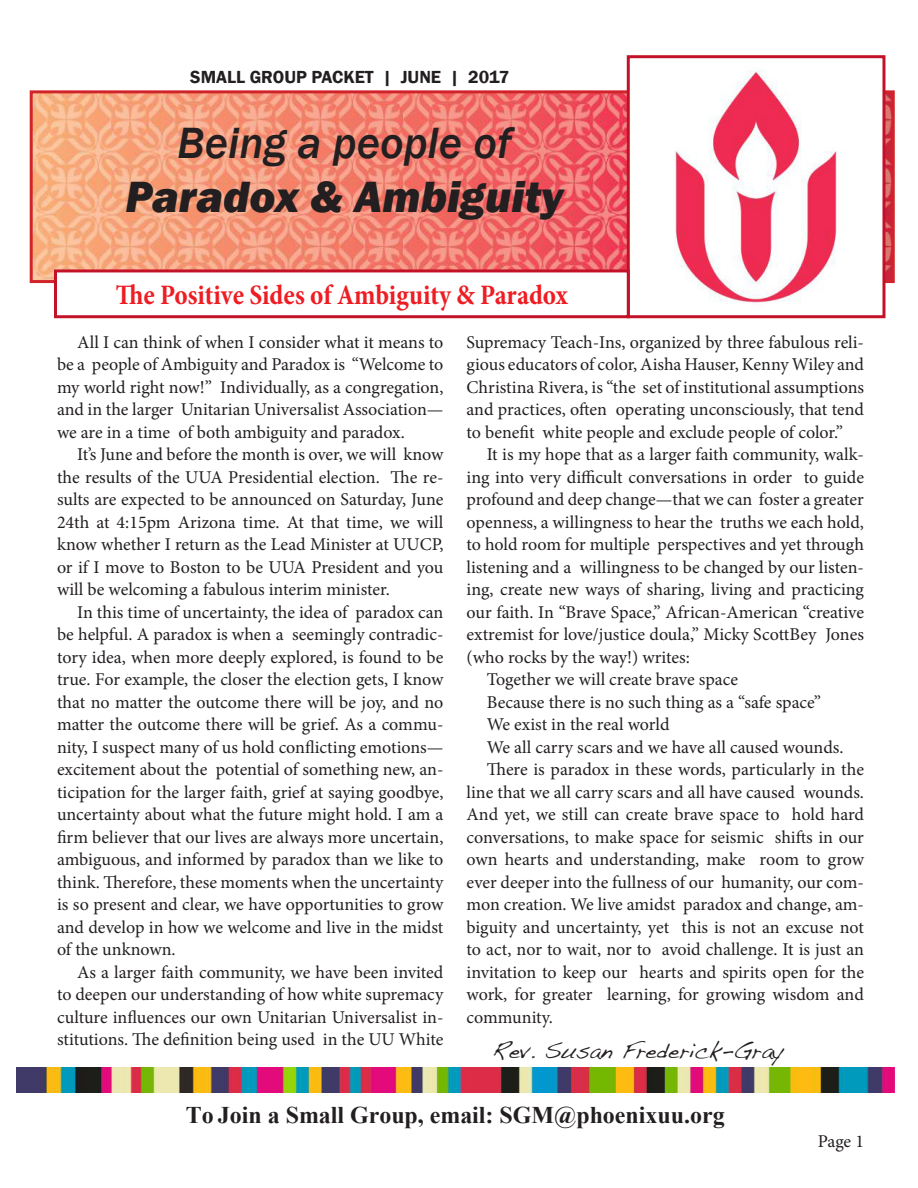
<style>
.page{position:relative;width:918px;height:1188px;background:#fff}
.page>*{position:absolute;margin:0;border:0;box-sizing:border-box;transform-origin:0 0}
.t1{font:italic 800 45px "Franklin Gothic";color:#231f20}
.t2{font:italic 500 45px "Franklin Gothic";color:#231f20}
.t3{font:700 condensed 28.5px "Minion Pro";letter-spacing:-.005em;color:#ee1d23;scale:.96 1}
.t4{font:700 24px "Times New Roman";color:#231f20}
.t5{font:22.5px "Handwriting Dakota";color:#231f20}
.t6{font:18px/22.5px "Minion Pro";letter-spacing:-.005em;color:#231f20;text-align:justify}
.t7{font:600 18px "Franklin Gothic";color:#231f20}
</style>
<div class="page">
<img style="left:34px;top:94px;width:857px;height:185px">
<div style="left:30px;top:90px;width:865px;height:193px;border:3px solid #d1232a"></div>
<img style="left:631px;top:70px;width:250px;height:233px">
<div style="left:627px;top:55px;width:258px;height:263px;border:3px solid #c31228"></div>
<img style="left:17px;top:1068px;width:878px;height:24px">
<div style="left:56px;top:271px;width:572px;height:46px;background:#fff"></div>
<div style="left:54px;top:269px;width:576px;height:49px;border:3px solid #c31228"></div>
<p class="t7" style="left:190px;top:66px;width:321px">SMALL GROUP PACKET | JUNE | 2017</p>
<h1 class="t2" style="left:177px;top:115px;width:335px">Being a people of</h1>
<h1 class="t1" style="left:126px;top:167px;width:439px">Paradox &amp; Ambiguity</h1>
<p class="t3" style="left:116px;top:275px;width:472px">The Positive Sides of Ambiguity &amp; Paradox</p>
<p class="t6" style="left:57px;top:331px;width:388px;text-indent:20px">All I can think of when I consider what it means to be a people of Ambiguity and Paradox is “Welcome to my world right now!” Individually, as a congregation, and in the larger Unitarian Universalist Association— we are in a time of both ambiguity and paradox.</p>
<p class="t6" style="left:57px;top:443px;width:388px;text-indent:20px">It’s June and before the month is over, we will know the results of the UUA Presidential election. The re&shy;sults are expected to be announced on Saturday, June 24th at 4:15pm Arizona time. At that time, we will know whether I return as the Lead Minister at UUCP, or if I move to Boston to be UUA President and you will be welcoming a fabulous interim minister.</p>
<p class="t6" style="left:57px;top:601px;width:388px;text-indent:20px">In this time of uncertainty, the idea of paradox can be helpful. A paradox is when a seemingly contradic&shy;tory idea, when more deeply explored, is found to be true. For example, the closer the election gets, I know that no matter the outcome there will be joy, and no matter the outcome there will be grief. As a commu&shy;nity, I suspect many of us hold conflicting emotions— excitement about the potential of something new, an&shy;ticipation for the larger faith, grief at saying goodbye, uncertainty about what the future might hold. I am a firm believer that our lives are always more uncertain, ambiguous, and informed by paradox than we like to think. Therefore, these moments when the uncertainty is so present and clear, we have opportunities to grow and develop in how we welcome and live in the midst of the unknown.</p>
<p class="t6" style="left:57px;top:961px;width:388px;text-indent:20px">As a larger faith community, we have been invited to deepen our understanding of how white supremacy culture influences our own Unitarian Universalist in&shy;stitutions. The definition being used in the UU White</p>
<p class="t6" style="left:467px;top:331px;width:399px">Supremacy Teach-Ins, organized by three fabulous reli&shy;gious educators of color, Aisha Hauser, Kenny Wiley and Christina Rivera, is “the set of institutional assumptions and practices, often operating unconsciously, that tend to benefit white people and exclude people of color.”</p>
<p class="t6" style="left:467px;top:443px;width:399px;text-indent:20px">It is my hope that as a larger faith community, walk&shy;ing into very difficult conversations in order to guide profound and deep change—that we can foster a greater openness, a willingness to hear the truths we each hold, to hold room for multiple perspectives and yet through listening and a willingness to be changed by our listen&shy;ing, create new ways of sharing, living and practicing our faith. In “Brave Space,” African-American “creative extremist for love/justice doula,” Micky ScottBey Jones (who rocks by the way!) writes:</p>
<p class="t6" style="left:487px;top:668px;width:253px">Together we will create brave space</p>
<p class="t6" style="left:487px;top:691px;width:336px">Because there is no such thing as a “safe space”</p>
<p class="t6" style="left:487px;top:713px;width:184px">We exist in the real world</p>
<p class="t6" style="left:487px;top:736px;width:358px">We all carry scars and we have all caused wounds.</p>
<p class="t6" style="left:467px;top:758px;width:399px;text-indent:20px">There is paradox in these words, particularly in the line that we all carry scars and all have caused wounds.<br>And yet, we still can create brave space to hold hard conversations, to make space for seismic shifts in our own hearts and understanding, make room to grow ever deeper into the fullness of our humanity, our com&shy;mon creation. We live amidst paradox and change, am&shy;biguity and uncertainty, yet this is not an excuse not to act, nor to wait, nor to avoid challenge. It is just an invitation to keep our hearts and spirits open for the work, for greater learning, for growing wisdom and community.</p>
<p class="t5" style="left:492px;top:1037px;width:292px">Rev. Susan Frederick-Gray</p>
<h3 class="t4" style="left:186px;top:1099px;width:540px">To Join a Small Group, email: SGM@phoenixuu.org</h3>
<p class="t6" style="left:818px;top:1130px;width:48px">Page 1</p>
</div>
